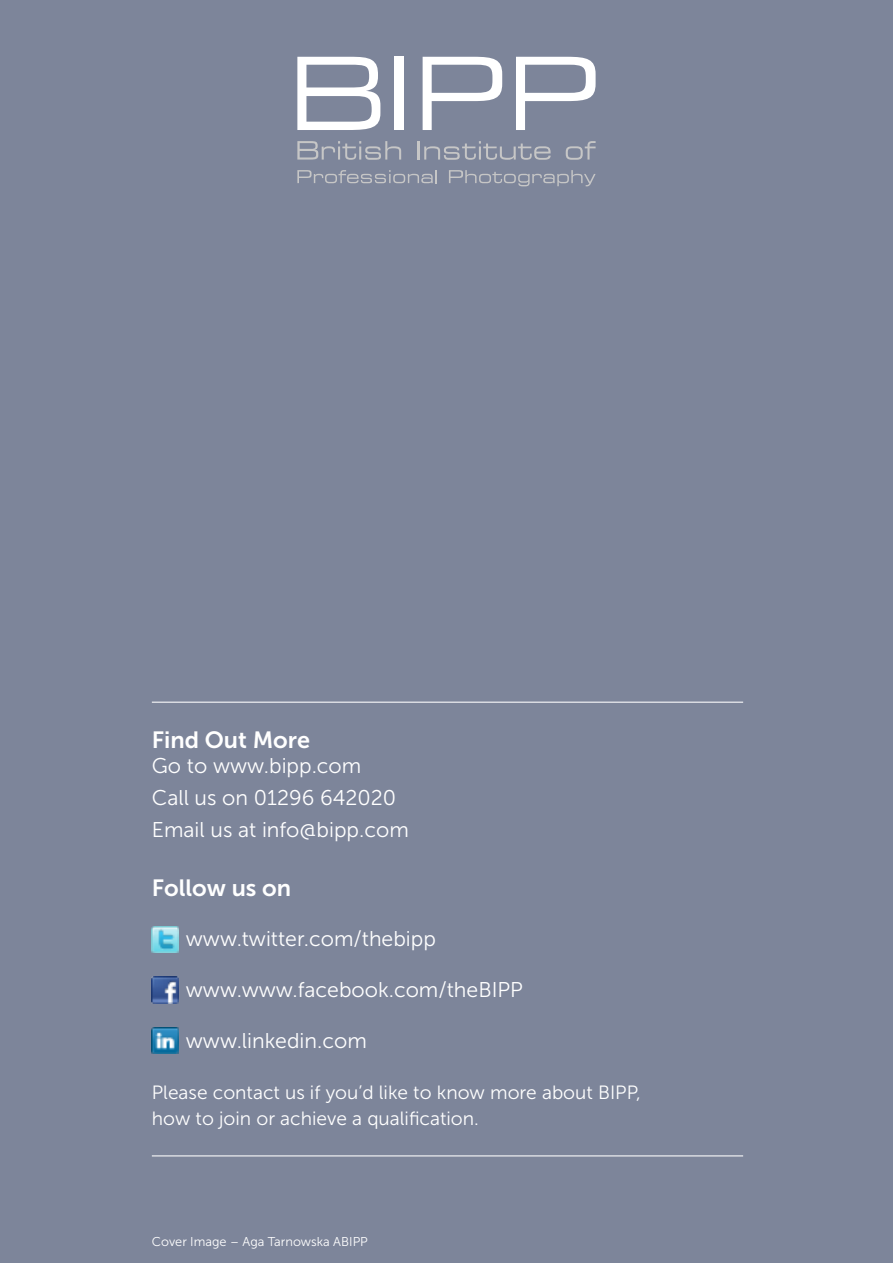
<style>
.page{position:relative;width:893px;height:1263px;background:#7d859a}
.page>*{position:absolute;margin:0;border:0;box-sizing:border-box;transform-origin:0 0}
.t1{font:23.4px "Museo Sans 700";color:#fff}
.t2{font:21.3px/31.5px "Museo Sans 300";color:#fff}
.t3{font:19.2px/25.5px "Museo Sans 300";color:#fff}
.t4{font:12.75px "Museo Sans 300";color:#fff}
</style>
<div class="page">
<img style="left:152px;top:977px;width:26px;height:26px">
<img style="left:152px;top:1028px;width:26px;height:26px">
<img style="left:152px;top:926px;width:26px;height:26px">
<hr style="left:152px;top:702px;width:591px;height:1px;background:#fff">
<hr style="left:152px;top:1155px;width:591px;height:1px;background:#fff">
<svg style="left:297px;top:141px;width:104px;height:19px"></svg>
<hr style="left:417px;top:141px;width:3px;height:19px;background:#c6c6c6">
<svg style="left:424px;top:141px;width:127px;height:19px"></svg>
<svg style="left:566px;top:141px;width:30px;height:19px"></svg>
<svg style="left:297px;top:170px;width:140px;height:13px"></svg>
<svg style="left:449px;top:170px;width:147px;height:16px"></svg>
<svg style="left:297px;top:57px;width:83px;height:73px"></svg>
<div style="left:395px;top:57px;width:9px;height:73px;background:#fff"></div>
<svg style="left:423px;top:57px;width:79px;height:73px"></svg>
<svg style="left:516px;top:57px;width:80px;height:73px"></svg>
<p class="t1" style="left:152px;top:727px;width:160px">Find Out More</p>
<p class="t2" style="left:152px;top:750px;width:258px">Go to www.bipp.com<br>Call us on 01296 642020<br>Email us at info@bipp.com</p>
<p class="t1" style="left:152px;top:875px;width:141px">Follow us on</p>
<p class="t2" style="left:186px;top:923px;width:252px">www.twitter.com/thebipp</p>
<p class="t2" style="left:186px;top:974px;width:339px">www.www.facebook.com/theBIPP</p>
<p class="t2" style="left:186px;top:1025px;width:182px">www.linkedin.com</p>
<p class="t3" style="left:152px;top:1080px;width:491px">Please contact us if you’d like to know more about BIPP, how to join or achieve a qualification.</p>
<p class="t4" style="left:152px;top:1234px;width:218px">Cover Image – Aga Tarnowska ABIPP</p>
</div>
